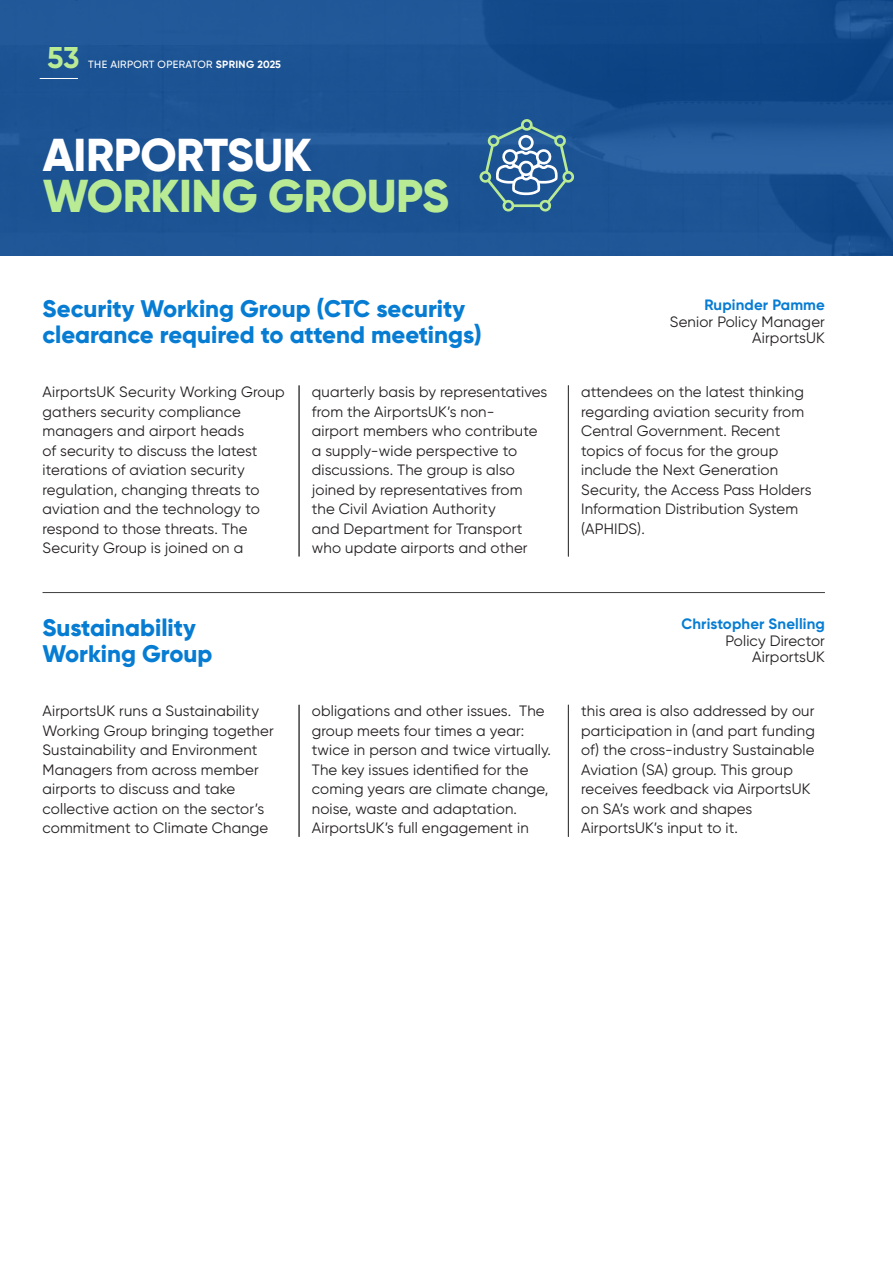
<style>
.page{position:relative;width:893px;height:1263px;background:#fff}
.page>*{position:absolute;margin:0;border:0;box-sizing:border-box;transform-origin:0 0}
.t1{font:800 46.05px "Gilroy";letter-spacing:-.01em;color:#b9eb94}
.t2{font:800 46.05px "Gilroy";letter-spacing:-.01em;color:#fff}
.t3{font:700 30px "Gilroy";color:#b9eb94}
.t4{font:800 24px/25.8px "Gilroy";color:#067cd3}
.t5{font:15px/19.5px "Gilroy";letter-spacing:.01em;color:#231f20}
.t6{font:500 10.5px "Gilroy";letter-spacing:.03em;color:#fff}
.s1{font-weight:700}
.s2{font-weight:700;color:#067cd3}
</style>
<div class="page">
<svg style="left:0;top:0;width:893px;height:256px;background:#1a5292"></svg>
<hr style="left:299px;top:385px;width:1px;height:171px;background:#3e3e3f">
<hr style="left:568px;top:385px;width:1px;height:171px;background:#3e3e3f">
<hr style="left:299px;top:705px;width:1px;height:132px;background:#3e3e3f">
<hr style="left:568px;top:705px;width:1px;height:132px;background:#3e3e3f">
<hr style="left:43px;top:592px;width:782px;height:1px;background:#3e3e3f">
<svg style="left:479px;top:119px;width:96px;height:93px;background:#46769f"></svg>
<hr style="left:40px;top:78px;width:38px;height:1px;background:#fff">
<p class="t3" style="left:47px;top:39px;width:34px">53</p>
<p class="t6" style="left:88px;top:58px;width:194px">THE AIRPORT OPERATOR <span class="s1">SPRING 2025</span></p>
<p class="t2" style="left:43px;top:126px;width:271px">AIRPORTSUK</p>
<p class="t1" style="left:43px;top:166px;width:408px">WORKING GROUPS</p>
<p class="t4" style="left:43px;top:296px;width:441px">Security Working Group (CTC security clearance required to attend meetings)</p>
<p class="t5" style="left:670px;top:296px;width:157px;line-height:16.5px;text-align:right"><span class="s2">Rupinder Pamme<br></span>Senior Policy Manager<br>AirportsUK</p>
<p class="t5" style="left:43px;top:382px;width:244px">AirportsUK Security Working Group gathers security compliance managers and airport heads<br>of security to discuss the latest iterations of aviation security regulation, changing threats to aviation and the technology to respond to those threats. The<br>Security Group is joined on a</p>
<p class="t5" style="left:312px;top:382px;width:237px">quarterly basis by representatives from the AirportsUK’s non-<br>airport members who contribute a supply-wide perspective to discussions. The group is also joined by representatives from the Civil Aviation Authority<br>and Department for Transport who update airports and other</p>
<p class="t5" style="left:581px;top:382px;width:232px">attendees on the latest thinking regarding aviation security from<br>Central Government. Recent topics of focus for the group include the Next Generation<br>Security, the Access Pass Holders<br>Information Distribution System (APHIDS).</p>
<p class="t4" style="left:43px;top:615px;width:171px">Sustainability<br>Working Group</p>
<p class="t5" style="left:681px;top:616px;width:145px;line-height:16.5px;text-align:right"><span class="s2">Christopher Snelling<br></span>Policy Director<br>AirportsUK</p>
<p class="t5" style="left:43px;top:701px;width:233px">AirportsUK runs a Sustainability<br>Working Group bringing together<br>Sustainability and Environment<br>Managers from across member airports to discuss and take collective action on the sector’s commitment to Climate Change</p>
<p class="t5" style="left:312px;top:701px;width:241px">obligations and other issues. The group meets four times a year: twice in person and twice virtually.<br>The key issues identified for the coming years are climate change, noise, waste and adaptation.<br>AirportsUK’s full engagement in</p>
<p class="t5" style="left:581px;top:701px;width:235px">this area is also addressed by our participation in (and part funding of) the cross-industry Sustainable<br>Aviation (SA) group. This group receives feedback via AirportsUK on SA’s work and shapes<br>AirportsUK’s input to it.</p>
</div>
